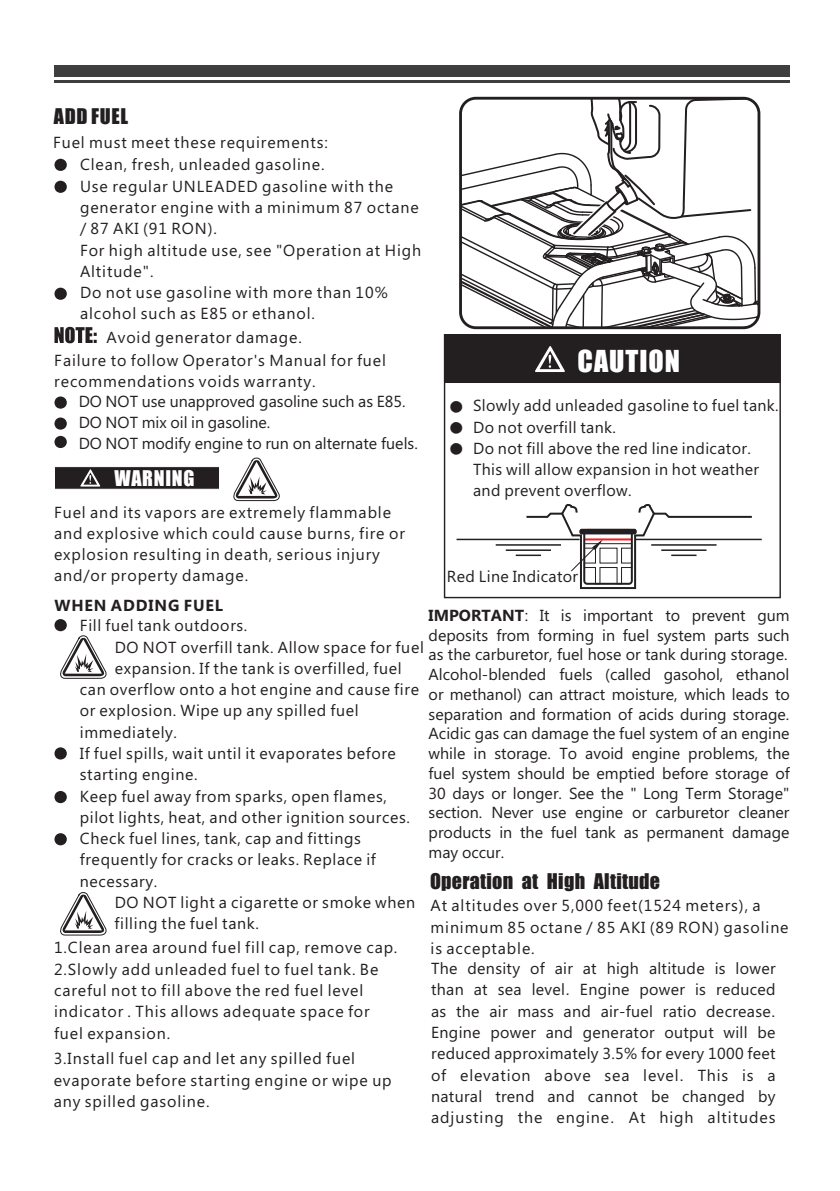
<style>
.page{position:relative;width:840px;height:1191px;background:#fff}
.page>*{position:absolute;margin:0;border:0;box-sizing:border-box;transform-origin:0 0}
.t1{font:50px/42.8px "Sim Sun";color:#231f20}
.t2{font:48px "Sim Sun";color:#231f20}
.t3{font:28px "Impact";letter-spacing:.035em;color:#fff}
.t4{font:20px "Impact";letter-spacing:.01em;color:#231f20}
.t5{font:20px "Impact";letter-spacing:.035em;color:#fff}
.t6{font:16px/21.2px "Ebrima";letter-spacing:.04em;color:#231f20}
.t7{font:16px/19.8px "Ebrima";color:#231f20}
.t8{font:16px/21.2px "Ebrima";letter-spacing:.02em;color:#231f20}
.t9{font:700 16px "Ebrima";letter-spacing:.055em;color:#231f20}
.s1{font-family:"Sim Sun";font-size:50px}
.s2{font-weight:700}
.s3{font-family:"Arial"}
</style>
<div class="page">
<div style="left:54px;top:65px;width:735px;height:11px;background:#3e3e3f"></div>
<hr style="left:54px;top:80px;width:735px;height:3px;background:#3e3e3f">
<svg style="left:54px;top:327px;width:43px;height:16px"></svg>
<div style="left:54px;top:466px;width:166px;height:23px;background:#231f20;border:1px solid #fff"></div>
<svg style="left:80px;top:469px;width:20px;height:17px"></svg>
<svg style="left:60px;top:892px;width:47px;height:43px"></svg>
<svg style="left:463px;top:98px;width:296px;height:230px"></svg>
<div style="left:459px;top:97px;width:301px;height:232px;border:3px solid #231f20;border-radius:15px"></div>
<svg style="left:60px;top:635px;width:47px;height:44px"></svg>
<svg style="left:233px;top:457px;width:47px;height:44px"></svg>
<div style="left:444px;top:334px;width:336px;height:49px;background:#231f20"></div>
<svg style="left:535px;top:346px;width:29px;height:26px"></svg>
<div style="left:443px;top:334px;width:337px;height:264px;border:1px solid #231f20"></div>
<hr style="left:456px;top:538px;width:123px;height:2px;background:#211f20">
<hr style="left:495px;top:544px;width:65px;height:1px;background:#211f20">
<hr style="left:505px;top:549px;width:45px;height:2px;background:#211f20">
<hr style="left:515px;top:554px;width:25px;height:2px;background:#211f20">
<hr style="left:635px;top:538px;width:126px;height:2px;background:#211f20">
<svg style="left:524px;top:504px;width:229px;height:86px"></svg>
<p class="t4" style="left:54px;top:108px;width:76px">ADD FUEL</p>
<p class="t6" style="left:53px;top:133px;width:276px">Fuel must meet these requirements:</p>
<p class="t6" style="left:80px;top:156px;width:342px;text-indent:-32px"><span class="s1">•</span> Clean, fresh, unleaded gasoline.<br>Use regular UNLEADED gasoline with the generator engine with a minimum 87 octane / 87 AKI (91 RON).<br>For high altitude use, see "Operation at High<br>Altitude".<br>Do not use gasoline with more than 10% alcohol such as E85 or ethanol.</p>
<h1 class="t1" style="left:48px;top:135px;width:26px;line-height:107px">• •</h1>
<p class="t6" style="left:106px;top:328px;width:197px">Avoid generator damage.</p>
<h3 class="t3" style="left:577px;top:349px;width:104px">CAUTION</h3>
<p class="t6" style="left:473px;top:396px;width:307px">Slowly add unleaded gasoline to fuel tank.<br>Do not overfill tank.<br>Do not fill above the red line indicator.<br>This will allow expansion in hot weather and prevent overflow.</p>
<p class="t6" style="left:54px;top:351px;width:333px">Failure to follow Operator's Manual for fuel recommendations voids warranty.</p>
<p class="t7" style="left:79px;top:392px;width:340px;line-height:21.2px">DO NOT use unapproved gasoline such as E85.<br>DO NOT mix oil in gasoline.<br>DO NOT modify engine to run on alternate fuels.</p>
<h1 class="t1" style="left:48px;top:404px;width:26px">•••</h1>
<h2 class="t2" style="left:444px;top:405px;width:25px">•••</h2>
<p class="t5" style="left:115px;top:470px;width:81px">WARNING</p>
<p class="t6" style="left:54px;top:503px;width:352px">Fuel and its vapors are extremely flammable and explosive which could cause burns, fire or explosion resulting in death, serious injury and/or property damage.</p>
<p class="t9" style="left:54px;top:598px;width:170px">WHEN ADDING FUEL</p>
<p class="t6" style="left:80px;top:616px;width:169px">Fill fuel tank outdoors.</p>
<p class="t6" style="left:115px;top:638px;width:310px">DO NOT overfill tank. Allow space for fuel</p>
<p class="t6" style="left:115px;top:659px;width:288px">expansion. If the tank is overfilled, fuel</p>
<p class="t6" style="left:80px;top:680px;width:340px">can overflow onto a hot engine and cause fire</p>
<p class="t6" style="left:80px;top:701px;width:280px">or explosion. Wipe up any spilled fuel</p>
<p class="t6" style="left:80px;top:723px;width:99px">immediately.</p>
<p class="t6" style="left:80px;top:744px;width:317px">If fuel spills, wait until it evaporates before</p>
<p class="t6" style="left:80px;top:765px;width:119px">starting engine.</p>
<p class="t6" style="left:80px;top:787px;width:308px">Keep fuel away from sparks, open flames,</p>
<p class="t6" style="left:80px;top:808px;width:331px">pilot lights, heat, and other ignition sources.</p>
<p class="t6" style="left:80px;top:829px;width:282px">Check fuel lines, tank, cap and fittings</p>
<p class="t6" style="left:80px;top:850px;width:297px">frequently for cracks or leaks. Replace if</p>
<p class="t6" style="left:80px;top:872px;width:79px">necessary.</p>
<p class="t6" style="left:115px;top:893px;width:302px">DO NOT light a cigarette or smoke when</p>
<p class="t6" style="left:115px;top:914px;width:146px">filling the fuel tank.</p>
<p class="t8" style="left:446px;top:567px;width:133px">Red Line Indicator</p>
<p class="t7" style="left:428px;top:607px;width:362px"><span class="s2">IMPORTANT</span>: It is important to prevent gum deposits from forming in fuel system parts such as the carburetor, fuel hose or tank during storage.<br>Alcohol-blended fuels (called gasohol, ethanol or methanol) can attract moisture, which leads to separation and formation of acids during storage.<br>Acidic gas can damage the fuel system of an engine while in storage. To avoid engine problems, the fuel system should be emptied before storage of 30 days or longer. See the " Long Term Storage" section. Never use engine or carburetor cleaner products in the fuel tank as permanent damage may occur.</p>
<p class="t4" style="left:430px;top:873px;width:231px">Operation at High Altitude</p>
<p class="t8" style="left:430px;top:896px;width:359px">At altitudes over 5,000 feet(1524 meters), a minimum 85 octane / 85 AKI (89 RON) gasoline is acceptable.<br>The density of air at high altitude is lower than at sea level<span class="s3">.</span> Engine power is reduced as the air mass and air-fuel ratio decrease<span class="s3">.<br></span>Engine power and generator output will be reduced approximately 3.5% for every 1000 feet of elevation above sea level<span class="s3">.</span> This is a natural trend and cannot be changed by adjusting the engine<span class="s3">.</span> At high altitudes</p>
<h1 class="t1" style="left:48px;top:606px;width:26px">•</h1>
<h1 class="t1" style="left:48px;top:734px;width:26px;text-align:justify">• • •</h1>
<p class="t6" style="left:54px;top:938px;width:345px">1.Clean area around fuel fill cap, remove cap.<br>2.Slowly add unleaded fuel to fuel tank. Be careful not to fill above the red fuel level indicator . This allows adequate space for fuel expansion.</p>
<p class="t6" style="left:54px;top:1049px;width:339px">3.Install fuel cap and let any spilled fuel evaporate before starting engine or wipe up any spilled gasoline.</p>
</div>
